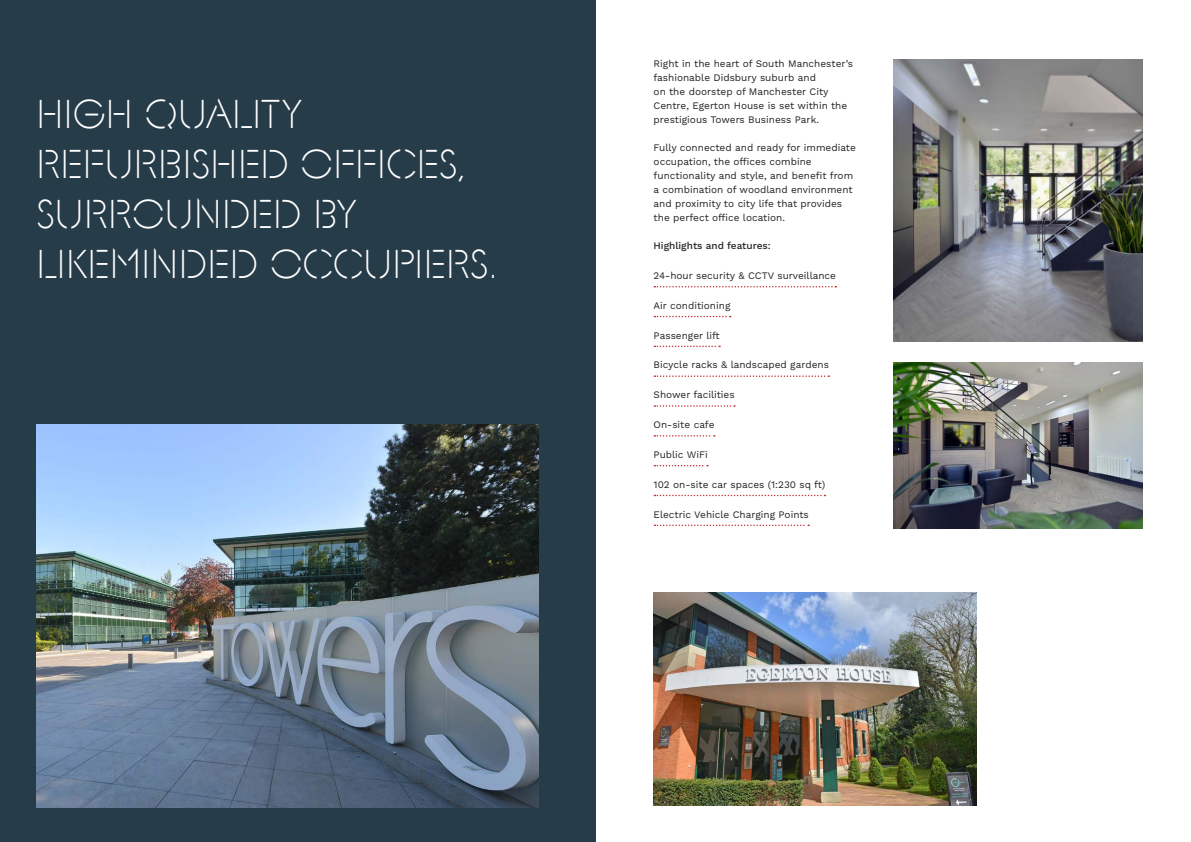
<style>
.page{position:relative;width:1191px;height:842px;background:#fff}
.page>*{position:absolute;margin:0;border:0;box-sizing:border-box;transform-origin:0 0}
.t1{font:600 40px/50px "F37 Glaser Stencil";letter-spacing:-.005em;color:#fff}
.t2{font:10px/14px "Work Sans";color:#231f20}
.t3{font:500 10px "Work Sans";color:#231f20}
</style>
<div class="page">
<div style="left:0;top:0;width:595px;height:842px;background:#273c49"></div>
<img style="left:653px;top:592px;width:323px;height:214px">
<img style="left:36px;top:424px;width:503px;height:384px">
<img style="left:893px;top:60px;width:249px;height:282px">
<svg style="left:654px;top:286px;width:182px;height:1px"></svg>
<svg style="left:654px;top:316px;width:76px;height:1px"></svg>
<svg style="left:654px;top:346px;width:66px;height:1px"></svg>
<svg style="left:654px;top:375px;width:175px;height:2px"></svg>
<svg style="left:654px;top:405px;width:81px;height:2px"></svg>
<svg style="left:654px;top:435px;width:61px;height:2px"></svg>
<svg style="left:654px;top:465px;width:54px;height:1px"></svg>
<svg style="left:654px;top:495px;width:171px;height:1px"></svg>
<svg style="left:654px;top:525px;width:155px;height:1px"></svg>
<img style="left:893px;top:362px;width:249px;height:167px">
<p class="t1" style="left:36px;top:89px;width:462px">HIGH QUALITY<br>REFURBISHED OFFICES,<br>SURROUNDED BY<br>LIKEMINDED OCCUPIERS.</p>
<p class="t2" style="left:653px;top:57px;width:201px">Right in the heart of South Manchester’s fashionable Didsbury suburb and<br>on the doorstep of Manchester City Centre, Egerton House is set within the prestigious Towers Business Park.</p>
<p class="t2" style="left:653px;top:141px;width:204px">Fully connected and ready for immediate occupation, the offices combine functionality and style, and benefit from a combination of woodland environment and proximity to city life that provides the perfect office location.</p>
<p class="t3" style="left:653px;top:240px;width:119px">Highlights and features:</p>
<p class="t2" style="left:653px;top:269px;width:184px">24-hour security &amp; CCTV surveillance</p>
<p class="t2" style="left:653px;top:299px;width:78px">Air conditioning</p>
<p class="t2" style="left:653px;top:329px;width:68px">Passenger lift</p>
<p class="t2" style="left:653px;top:358px;width:177px">Bicycle racks &amp; landscaped gardens</p>
<p class="t2" style="left:653px;top:388px;width:83px">Shower facilities</p>
<p class="t2" style="left:653px;top:418px;width:62px">On-site cafe</p>
<p class="t2" style="left:653px;top:448px;width:56px">Public WiFi</p>
<p class="t2" style="left:653px;top:478px;width:173px">102 on-site car spaces (1:230 sq ft)</p>
<p class="t2" style="left:653px;top:508px;width:157px">Electric Vehicle Charging Points</p>
</div>
